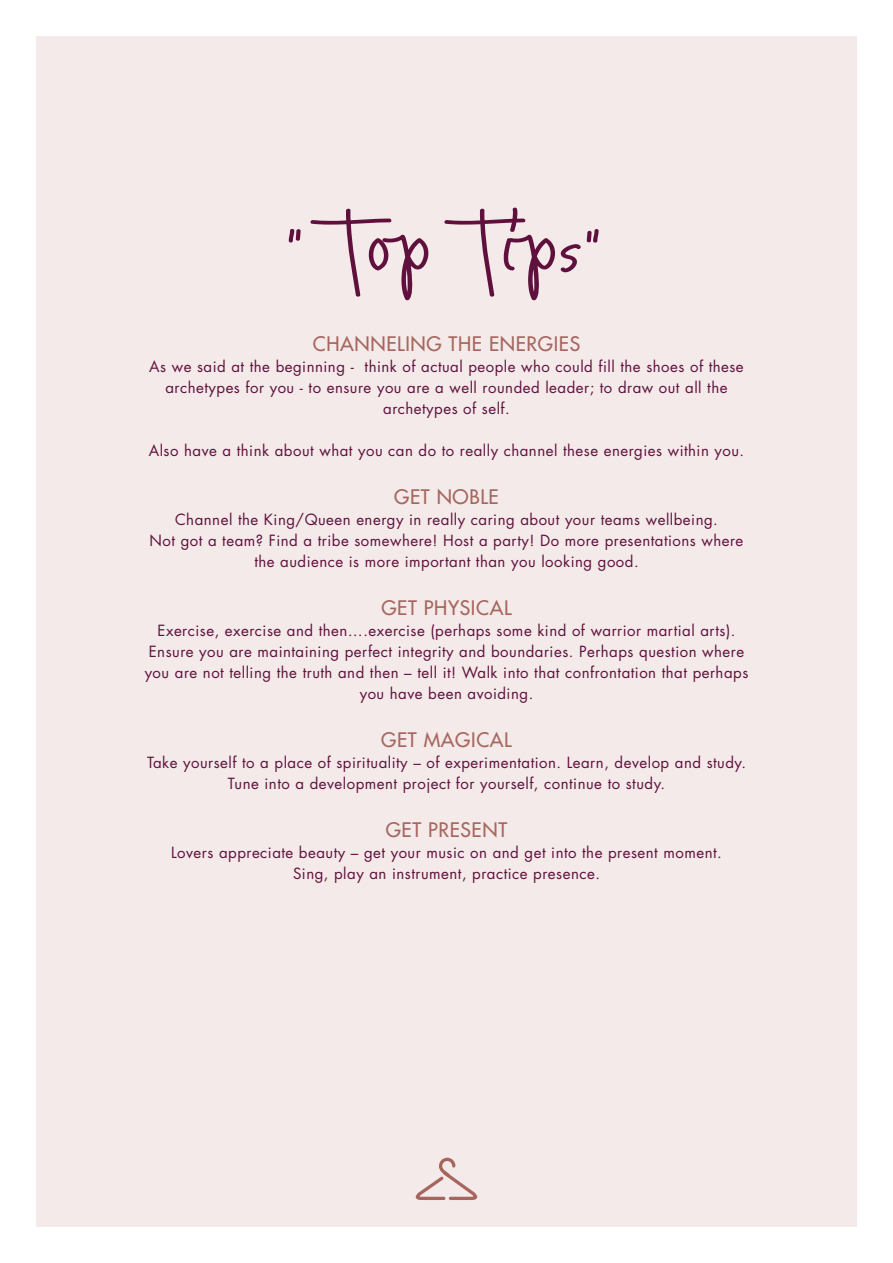
<style>
.page{position:relative;width:893px;height:1263px;background:#fff}
.page>*{position:absolute;margin:0;border:0;box-sizing:border-box;transform-origin:0 0}
.t1{font:90.15px "Ekologie Hand";color:#60103c;scale:1.17 1}
.t2{font:19.5px "Futura";letter-spacing:.035em;color:#a6665e}
.t3{font:15px/21px "Futura";letter-spacing:.035em;color:#60103c;text-align:center}
</style>
<div class="page">
<div style="left:36px;top:36px;width:821px;height:1191px;background:#f3eae9"></div>
<svg style="left:415px;top:1157px;width:63px;height:43px"></svg>
<p class="t1" style="left:286px;top:183px;width:276px">“Top Tips”</p>
<p class="t2" style="left:313px;top:331px;width:269px">CHANNELING THE ENERGIES</p>
<p class="t3" style="left:149px;top:356px;width:596px">As we said at the beginning - think of actual people who could fill the shoes of these archetypes for you - to ensure you are a well rounded leader; to draw out all the archetypes of self.</p>
<p class="t3" style="left:149px;top:440px;width:597px">Also have a think about what you can do to really channel these energies within you.</p>
<p class="t2" style="left:394px;top:484px;width:106px">GET NOBLE</p>
<p class="t3" style="left:150px;top:509px;width:595px">Channel the King/Queen energy in really caring about your teams wellbeing.<br>Not got a team? Find a tribe somewhere! Host a party! Do more presentations where the audience is more important than you looking good.</p>
<p class="t2" style="left:381px;top:595px;width:132px">GET PHYSICAL</p>
<p class="t3" style="left:145px;top:620px;width:605px">Exercise, exercise and then….exercise (perhaps some kind of warrior martial arts).<br>Ensure you are maintaining perfect integrity and boundaries. Perhaps question where you are not telling the truth and then – tell it! Walk into that confrontation that perhaps you have been avoiding.</p>
<p class="t2" style="left:381px;top:727px;width:132px">GET MAGICAL</p>
<p class="t3" style="left:147px;top:752px;width:600px">Take yourself to a place of spirituality – of experimentation. Learn, develop and study.<br>Tune into a development project for yourself, continue to study.</p>
<p class="t2" style="left:386px;top:817px;width:123px">GET PRESENT</p>
<p class="t3" style="left:171px;top:842px;width:552px">Lovers appreciate beauty – get your music on and get into the present moment.<br>Sing, play an instrument, practice presence.</p>
</div>
